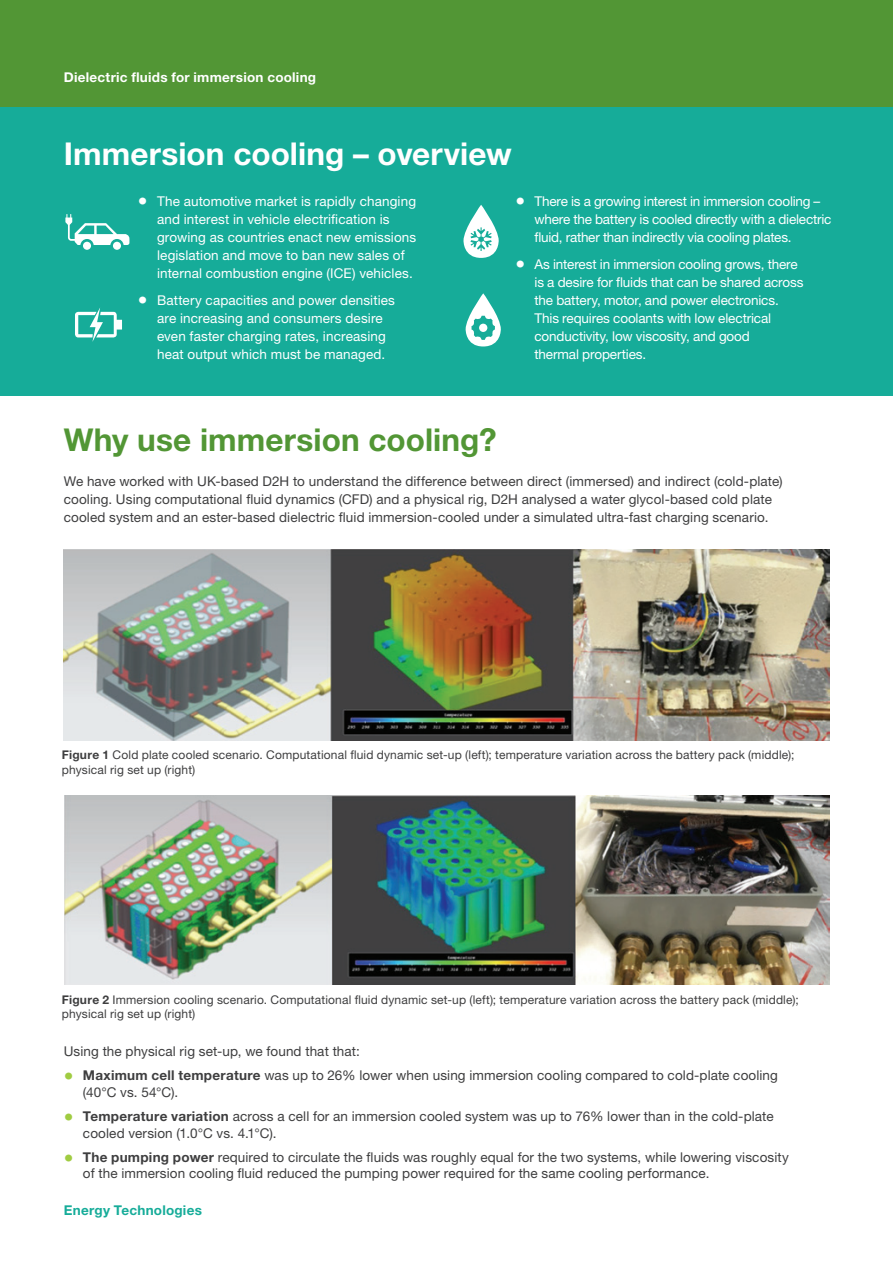
<style>
.page{position:relative;width:893px;height:1263px;background:#fff}
.page>*{position:absolute;margin:0;border:0;box-sizing:border-box;transform-origin:0 0}
.t1{font:700 31.5px "Helvetica Neue LT Pro";letter-spacing:.005em;color:#fff}
.t2{font:700 31.5px "Helvetica Neue LT Pro";letter-spacing:.005em;color:#529635}
.t3{font:13.5px/18px "Helvetica Neue LT Pro";letter-spacing:.01em;color:#3e3e3f}
.t4{font:13.5px/18px "Helvetica Neue LT Pro";letter-spacing:-.005em;color:#fff}
.t5{font:700 13.5px "Helvetica Neue LT Pro";letter-spacing:.02em;color:#fff}
.t6{font:700 13.5px "Helvetica Neue LT Pro";letter-spacing:.02em;color:#16ac99}
.t7{font:12px/14.4px "Helvetica Neue LT Pro";letter-spacing:.015em;color:#3e3e3f}
.s1{font-size:19.65px}
.s2{font-weight:700}
.s3{font-size:19.65px;color:#a0cc42}
</style>
<div class="page">
<div style="left:0;top:107px;width:893px;height:288px;background:#16ac99"></div>
<div style="left:0;top:0;width:893px;height:107px;background:#529635"></div>
<div style="left:83px;top:242px;width:8px;height:8px;background:#fff;border-radius:50%"></div>
<div style="left:113px;top:242px;width:8px;height:8px;background:#fff;border-radius:50%"></div>
<svg style="left:65px;top:214px;width:64px;height:31px"></svg>
<svg style="left:75px;top:308px;width:47px;height:34px"></svg>
<svg style="left:463px;top:205px;width:36px;height:53px"></svg>
<svg style="left:465px;top:293px;width:36px;height:53px"></svg>
<img style="left:64px;top:549px;width:765px;height:191px">
<img style="left:64px;top:796px;width:765px;height:188px">
<p class="t5" style="left:64px;top:69px;width:254px">Dielectric fluids for immersion cooling</p>
<p class="t1" style="left:64px;top:134px;width:450px">Immersion cooling – overview</p>
<p class="t4" style="left:157px;top:192px;width:261px;text-indent:-19px"><span class="s1">•</span> The automotive market is rapidly changing and interest in vehicle electrification is growing as countries enact new emissions legislation and move to ban new sales of internal combustion engine (ICE) vehicles.</p>
<p class="t4" style="left:157px;top:291px;width:239px;text-indent:-19px"><span class="s1">•</span> Battery capacities and power densities are increasing and consumers desire even faster charging rates, increasing heat output which must be managed.</p>
<p class="t4" style="left:534px;top:192px;width:298px;text-indent:-19px"><span class="s1">•</span> There is a growing interest in immersion cooling – where the battery is cooled directly with a dielectric fluid, rather than indirectly via cooling plates.</p>
<p class="t4" style="left:534px;top:255px;width:271px;text-indent:-19px"><span class="s1">•</span> As interest in immersion cooling grows, there is a desire for fluids that can be shared across the battery, motor, and power electronics.<br>This requires coolants with low electrical conductivity, low viscosity, and good<br>thermal properties.</p>
<p class="t2" style="left:64px;top:420px;width:434px">Why use immersion cooling?</p>
<p class="t3" style="left:64px;top:472px;width:720px">We have worked with UK-based D2H to understand the difference between direct (immersed) and indirect (cold-plate) cooling. Using computational fluid dynamics (CFD) and a physical rig, D2H analysed a water glycol-based cold plate cooled system and an ester-based dielectric fluid immersion-cooled under a simulated ultra-fast charging scenario.</p>
<p class="t7" style="left:62px;top:747px;width:734px"><span class="s2">Figure 1</span> Cold plate cooled scenario. Computational fluid dynamic set-up (left); temperature variation across the battery pack (middle); physical rig set up (right)</p>
<p class="t7" style="left:62px;top:992px;width:738px"><span class="s2">Figure 2</span> Immersion cooling scenario. Computational fluid dynamic set-up (left); temperature variation across the battery pack (middle); physical rig set up (right)</p>
<p class="t3" style="left:64px;top:1042px;width:298px">Using the physical rig set-up, we found that that:</p>
<p class="t3" style="left:64px;top:1066px;width:716px"><span class="s3">•</span> <span class="s2">Maximum cell temperature</span> was up to 26% lower when using immersion cooling compared to cold-plate cooling</p>
<p class="t3" style="left:83px;top:1083px;width:97px">(40°C vs. 54°C).</p>
<p class="t3" style="left:64px;top:1107px;width:711px"><span class="s3">•</span> <span class="s2">Temperature variation</span> across a cell for an immersion cooled system was up to 76% lower than in the cold-plate</p>
<p class="t3" style="left:83px;top:1123px;width:195px">cooled version (1.0°C vs. 4.1°C).</p>
<p class="t3" style="left:83px;top:1149px;width:707px;line-height:16.2px;text-indent:-19px"><span class="s3">•</span> <span class="s2">The pumping power</span> required to circulate the fluids was roughly equal for the two systems, while lowering viscosity of the immersion cooling fluid reduced the pumping power required for the same cooling performance.</p>
<p class="t6" style="left:64px;top:1201px;width:140px">Energy Technologies</p>
</div>
